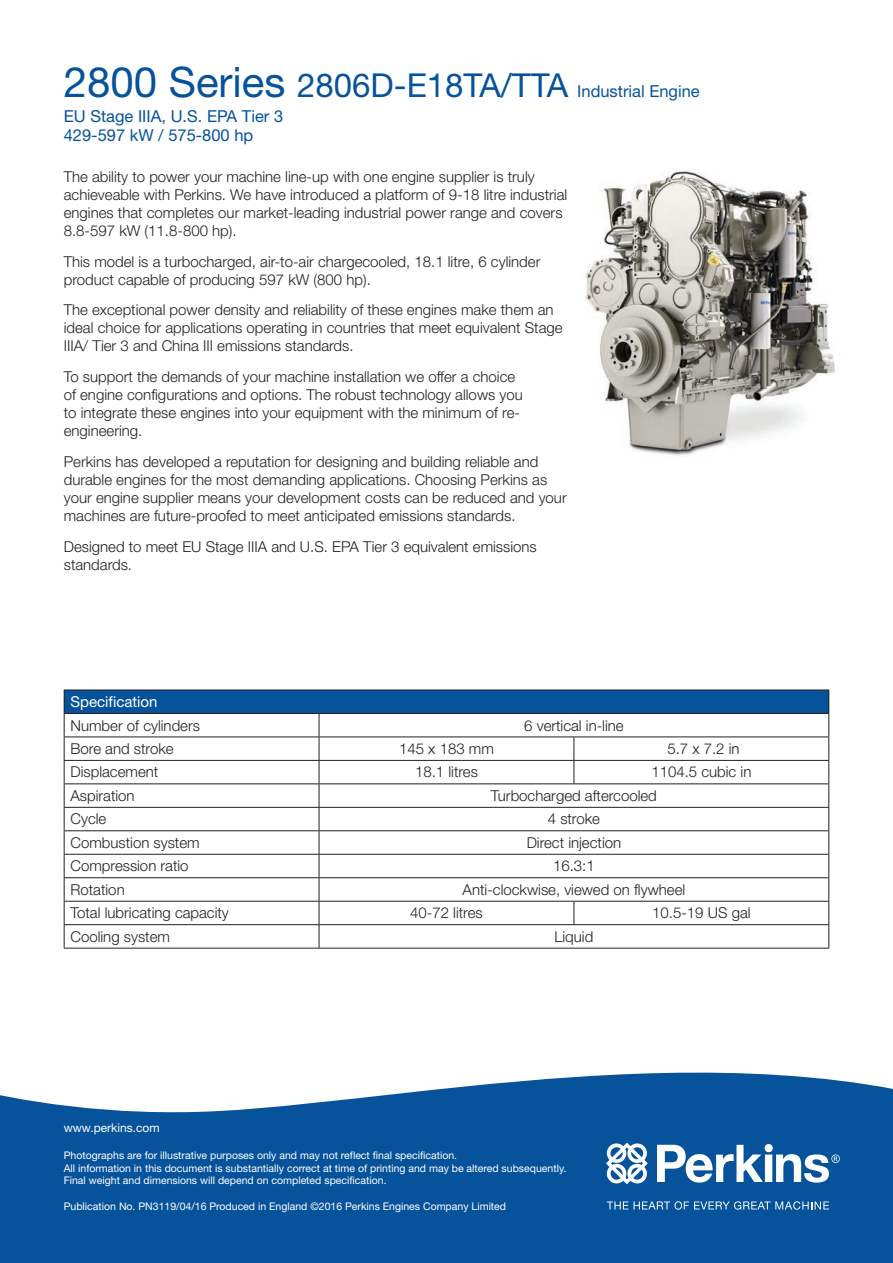
<style>
.page{position:relative;width:893px;height:1263px;background:#fff}
.page>*{position:absolute;margin:0;border:0;box-sizing:border-box;transform-origin:0 0}
.t1{font:16.5px/24.8px "Helvetica Neue";color:#06539b}
.t2{font:300 15px/18px "Helvetica Neue";color:#231f20}
.t3{font:15px "Helvetica Neue";color:#fff}
.t4{font:12px "Helvetica Neue";color:#fff}
.t5{font:10.5px/12.6px "Helvetica Neue";color:#fff}
.s1{font-size:42px}
.s2{font-size:33px}
</style>
<div class="page">
<svg style="left:0;top:1072px;width:893px;height:191px;background:#2065a5"></svg>
<svg style="left:607px;top:1201px;width:21px;height:8px"></svg>
<svg style="left:634px;top:1201px;width:195px;height:9px;background:#4880b5"></svg>
<svg style="left:606px;top:1143px;width:42px;height:41px"></svg>
<svg style="left:657px;top:1144px;width:183px;height:38px"></svg>
<img style="left:585px;top:171px;width:250px;height:286px">
<div style="left:64px;top:690px;width:765px;height:23px;background:#06539b"></div>
<svg style="left:65px;top:714px;width:763px;height:234px"></svg>
<hr style="left:319px;top:736px;width:255px;height:1px;background:#231f20">
<hr style="left:574px;top:736px;width:255px;height:1px;background:#231f20">
<hr style="left:319px;top:760px;width:255px;height:1px;background:#231f20">
<hr style="left:574px;top:760px;width:255px;height:1px;background:#231f20">
<svg style="left:574px;top:737px;width:1px;height:46px"></svg>
<hr style="left:64px;top:783px;width:255px;height:1px;background:#231f20">
<hr style="left:319px;top:783px;width:255px;height:1px;background:#231f20">
<hr style="left:574px;top:783px;width:255px;height:1px;background:#231f20">
<hr style="left:64px;top:807px;width:255px;height:1px;background:#231f20">
<hr style="left:319px;top:807px;width:255px;height:1px;background:#231f20">
<hr style="left:574px;top:807px;width:255px;height:1px;background:#231f20">
<hr style="left:64px;top:830px;width:255px;height:1px;background:#231f20">
<hr style="left:319px;top:830px;width:255px;height:1px;background:#231f20">
<hr style="left:574px;top:830px;width:255px;height:1px;background:#231f20">
<hr style="left:64px;top:854px;width:255px;height:1px;background:#231f20">
<hr style="left:319px;top:854px;width:255px;height:1px;background:#231f20">
<hr style="left:574px;top:854px;width:255px;height:1px;background:#231f20">
<hr style="left:64px;top:877px;width:255px;height:1px;background:#231f20">
<hr style="left:319px;top:877px;width:255px;height:1px;background:#231f20">
<hr style="left:574px;top:877px;width:255px;height:1px;background:#231f20">
<hr style="left:64px;top:901px;width:255px;height:1px;background:#231f20">
<hr style="left:319px;top:901px;width:255px;height:1px;background:#231f20">
<hr style="left:574px;top:901px;width:255px;height:1px;background:#231f20">
<svg style="left:574px;top:901px;width:1px;height:23px"></svg>
<hr style="left:64px;top:924px;width:255px;height:1px;background:#231f20">
<hr style="left:319px;top:924px;width:255px;height:1px;background:#231f20">
<hr style="left:574px;top:924px;width:255px;height:1px;background:#231f20">
<hr style="left:64px;top:736px;width:255px;height:1px;background:#231f20">
<hr style="left:64px;top:760px;width:255px;height:1px;background:#231f20">
<hr style="left:319px;top:948px;width:255px;height:1px;background:#231f20">
<hr style="left:574px;top:948px;width:255px;height:1px;background:#231f20">
<hr style="left:64px;top:948px;width:255px;height:1px;background:#231f20">
<svg style="left:319px;top:714px;width:1px;height:234px"></svg>
<hr style="left:64px;top:690px;width:255px;height:1px;background:#231f20">
<svg style="left:64px;top:690px;width:1px;height:258px"></svg>
<hr style="left:319px;top:690px;width:255px;height:1px;background:#231f20">
<hr style="left:574px;top:690px;width:255px;height:1px;background:#231f20">
<svg style="left:828px;top:690px;width:1px;height:258px"></svg>
<hr style="left:64px;top:713px;width:255px;height:1px;background:#231f20">
<hr style="left:319px;top:713px;width:255px;height:1px;background:#231f20">
<hr style="left:574px;top:713px;width:255px;height:1px;background:#231f20">
<p class="t1" style="left:64px;top:78px;width:637px"><span class="s1">2800 Series</span> <span class="s2">2806D-E18TA/TTA</span> Industrial Engine<br>EU Stage IIIA, U.S. EPA Tier 3</p>
<p class="t1" style="left:64px;top:123px;width:191px">429-597 kW / 575-800 hp</p>
<p class="t2" style="left:64px;top:167px;width:505px">The ability to power your machine line-up with one engine supplier is truly achieveable with Perkins. We have introduced a platform of 9-18 litre industrial engines that completes our market-leading industrial power range and covers 8.8-597 kW (11.8-800 hp).</p>
<p class="t2" style="left:64px;top:252px;width:478px">This model is a turbocharged, air-to-air chargecooled, 18.1 litre, 6 cylinder product capable of producing 597 kW (800 hp).</p>
<p class="t2" style="left:64px;top:301px;width:500px">The exceptional power density and reliability of these engines make them an ideal choice for applications operating in countries that meet equivalent Stage<br>IIIA/ Tier 3 and China III emissions standards.</p>
<p class="t2" style="left:64px;top:367px;width:461px">To support the demands of your machine installation we offer a choice of engine configurations and options. The robust technology allows you to integrate these engines into your equipment with the minimum of re&shy;engineering.</p>
<p class="t2" style="left:64px;top:452px;width:504px">Perkins has developed a reputation for designing and building reliable and durable engines for the most demanding applications. Choosing Perkins as your engine supplier means your development costs can be reduced and your machines are future-proofed to meet anticipated emissions standards.</p>
<p class="t2" style="left:64px;top:537px;width:474px">Designed to meet EU Stage IIIA and U.S. EPA Tier 3 equivalent emissions standards.</p>
<p class="t3" style="left:71px;top:693px;width:88px">Specification</p>
<p class="t2" style="left:71px;top:716px;width:131px">Number of cylinders</p>
<p class="t2" style="left:524px;top:716px;width:101px">6 vertical in-line</p>
<p class="t2" style="left:71px;top:739px;width:105px">Bore and stroke</p>
<p class="t2" style="left:399px;top:739px;width:96px">145 x 183 mm</p>
<p class="t2" style="left:667px;top:739px;width:74px">5.7 x 7.2 in</p>
<p class="t2" style="left:71px;top:763px;width:89px">Displacement</p>
<p class="t2" style="left:415px;top:763px;width:64px">18.1 litres</p>
<p class="t2" style="left:651px;top:763px;width:102px">1104.5 cubic in</p>
<p class="t2" style="left:71px;top:786px;width:66px">Aspiration</p>
<p class="t2" style="left:491px;top:786px;width:167px">Turbocharged aftercooled</p>
<p class="t2" style="left:71px;top:810px;width:37px">Cycle</p>
<p class="t2" style="left:548px;top:810px;width:54px">4 stroke</p>
<p class="t2" style="left:71px;top:833px;width:131px">Combustion system</p>
<p class="t2" style="left:527px;top:833px;width:96px">Direct injection</p>
<p class="t2" style="left:71px;top:857px;width:120px">Compression ratio</p>
<p class="t2" style="left:553px;top:857px;width:43px">16.3:1</p>
<p class="t2" style="left:71px;top:880px;width:56px">Rotation</p>
<p class="t2" style="left:463px;top:880px;width:224px">Anti-clockwise, viewed on flywheel</p>
<p class="t2" style="left:71px;top:903px;width:160px">Total lubricating capacity</p>
<p class="t2" style="left:410px;top:903px;width:74px">40-72 litres</p>
<p class="t2" style="left:652px;top:903px;width:100px">10.5-19 US gal</p>
<p class="t2" style="left:71px;top:927px;width:101px">Cooling system</p>
<p class="t2" style="left:554px;top:927px;width:40px">Liquid</p>
<p class="t4" style="left:64px;top:1121px;width:97px">www.perkins.com</p>
<p class="t5" style="left:64px;top:1149px;width:504px">Photographs are for illustrative purposes only and may not reflect final specification.<br>All information in this document is substantially correct at time of printing and may be altered subsequently.<br>Final weight and dimensions will depend on completed specification.</p>
<p class="t5" style="left:64px;top:1199px;width:444px">Publication No. PN3119/04/16 Produced in England ©2016 Perkins Engines Company Limited</p>
</div>
